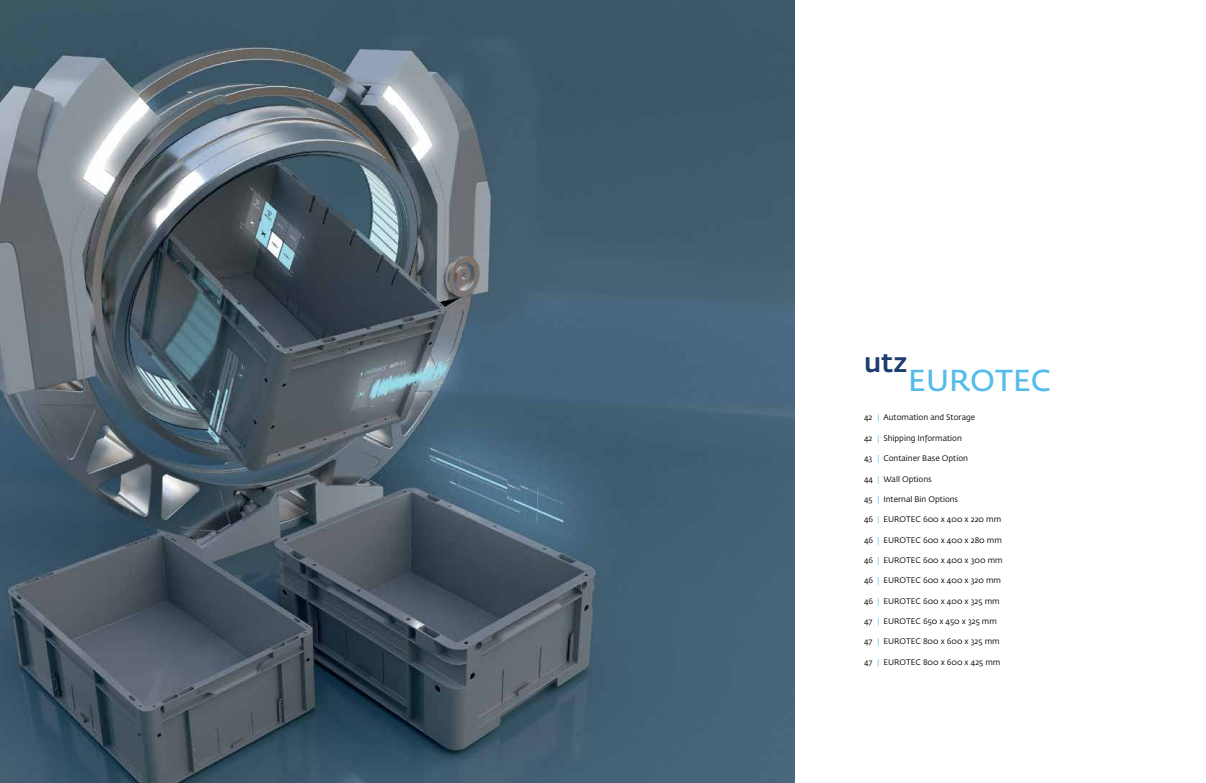
<style>
.page{position:relative;width:1206px;height:783px;background:#fff}
.page>*{position:absolute;margin:0;border:0;box-sizing:border-box;transform-origin:0 0}
.t1{font:600 30px "Fedra Sans Pro";color:#54bceb}
.t2{font:500 27px "Fedra Sans Pro";color:#1b3e6f}
.t3{font:8px "Fedra Sans Pro";color:#000}
.s1{color:#54bceb}
</style>
<div class="page">
<img style="left:0;top:0;width:795px;height:783px">
<h2 class="t2" style="left:864px;top:342px;width:45px">utz</h2>
<h1 class="t1" style="left:908px;top:359px;width:144px">EUROTEC</h1>
<p class="t3" style="left:864px;top:412px;width:113px">42 <span class="s1">|</span> Automation and Storage</p>
<p class="t3" style="left:864px;top:432px;width:99px">42 <span class="s1">|</span> Shipping Information</p>
<p class="t3" style="left:864px;top:453px;width:105px">43 <span class="s1">|</span> Container Base Option</p>
<p class="t3" style="left:864px;top:473px;width:69px">44 <span class="s1">|</span> Wall Options</p>
<p class="t3" style="left:864px;top:494px;width:96px">45 <span class="s1">|</span> Internal Bin Options</p>
<p class="t3" style="left:864px;top:514px;width:139px">46 <span class="s1">|</span> EUROTEC 600 x 400 x 220 mm</p>
<p class="t3" style="left:864px;top:534px;width:139px">46 <span class="s1">|</span> EUROTEC 600 x 400 x 280 mm</p>
<p class="t3" style="left:864px;top:555px;width:140px">46 <span class="s1">|</span> EUROTEC 600 x 400 x 300 mm</p>
<p class="t3" style="left:864px;top:575px;width:139px">46 <span class="s1">|</span> EUROTEC 600 x 400 x 320 mm</p>
<p class="t3" style="left:864px;top:595px;width:137px">46 <span class="s1">|</span> EUROTEC 600 x 400 x 325 mm</p>
<p class="t3" style="left:864px;top:616px;width:134px">47 <span class="s1">|</span> EUROTEC 650 x 450 x 325 mm</p>
<p class="t3" style="left:864px;top:636px;width:137px">47 <span class="s1">|</span> EUROTEC 800 x 600 x 325 mm</p>
<p class="t3" style="left:864px;top:656px;width:138px">47 <span class="s1">|</span> EUROTEC 800 x 600 x 425 mm</p>
</div>
